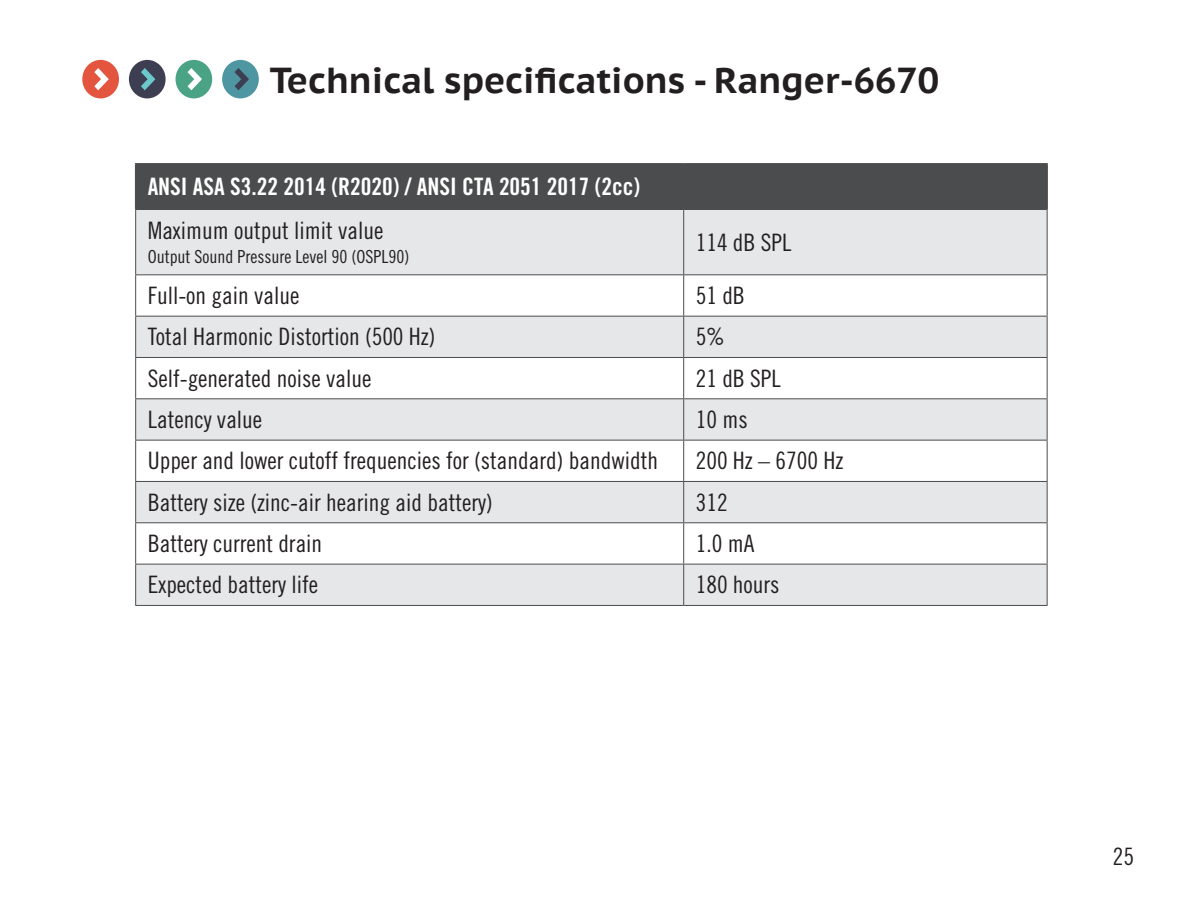
<style>
.page{position:relative;width:1188px;height:918px;background:#fff}
.page>*{position:absolute;margin:0;border:0;box-sizing:border-box;transform-origin:0 0}
.t1{font:700 36px "PT Sans Caption";color:#231f20}
.t2{font:24px "Trade Gothic LT Std Cn 18";color:#231f20}
.t3{font:24px "Trade Gothic LT Std Bd Cn 20";color:#fff}
.t4{font:18px "Trade Gothic LT Std Cn 18";color:#231f20}
</style>
<div class="page">
<div style="left:82px;top:60px;width:37px;height:38px;background:#e3553e;border-radius:50%"></div>
<svg style="left:94px;top:68px;width:15px;height:22px"></svg>
<div style="left:129px;top:60px;width:37px;height:38px;background:#3d3e52;border-radius:50%"></div>
<svg style="left:141px;top:68px;width:14px;height:22px"></svg>
<div style="left:176px;top:60px;width:36px;height:38px;background:#4ba385;border-radius:50%"></div>
<svg style="left:188px;top:68px;width:14px;height:22px"></svg>
<div style="left:222px;top:60px;width:37px;height:38px;background:#4d96a2;border-radius:50%"></div>
<svg style="left:235px;top:68px;width:14px;height:22px"></svg>
<div style="left:136px;top:165px;width:910px;height:44px;background:#4b4c4d"></div>
<svg style="left:136px;top:210px;width:911px;height:395px;fill:#e6e7e9"></svg>
<svg style="left:136px;top:358px;width:911px;height:206px"></svg>
<hr style="left:135px;top:163px;width:549px;height:2px;background:#4b4c4d">
<hr style="left:135px;top:165px;width:1px;height:44px;background:#4b4c4d">
<hr style="left:684px;top:163px;width:364px;height:2px;background:#4b4c4d">
<hr style="left:683px;top:165px;width:1px;height:44px;background:#4b4c4d">
<hr style="left:1046px;top:165px;width:2px;height:44px;background:#4b4c4d">
<hr style="left:135px;top:209px;width:549px;height:1px;background:#4b4c4d">
<hr style="left:135px;top:210px;width:1px;height:64px;background:#4b4c4d">
<hr style="left:684px;top:209px;width:364px;height:1px;background:#4b4c4d">
<hr style="left:683px;top:210px;width:1px;height:64px;background:#4b4c4d">
<hr style="left:1047px;top:210px;width:1px;height:64px;background:#4b4c4d">
<hr style="left:135px;top:274px;width:549px;height:1px;background:#4b4c4d">
<hr style="left:135px;top:275px;width:1px;height:41px;background:#4b4c4d">
<hr style="left:684px;top:274px;width:364px;height:1px;background:#4b4c4d">
<hr style="left:683px;top:275px;width:1px;height:41px;background:#4b4c4d">
<hr style="left:1047px;top:275px;width:1px;height:41px;background:#4b4c4d">
<hr style="left:135px;top:316px;width:549px;height:1px;background:#4b4c4d">
<hr style="left:135px;top:317px;width:1px;height:40px;background:#4b4c4d">
<hr style="left:684px;top:316px;width:364px;height:1px;background:#4b4c4d">
<hr style="left:683px;top:317px;width:1px;height:40px;background:#4b4c4d">
<hr style="left:1047px;top:317px;width:1px;height:40px;background:#4b4c4d">
<hr style="left:135px;top:357px;width:549px;height:1px;background:#4b4c4d">
<hr style="left:135px;top:358px;width:1px;height:40px;background:#4b4c4d">
<hr style="left:684px;top:357px;width:364px;height:1px;background:#4b4c4d">
<hr style="left:683px;top:358px;width:1px;height:40px;background:#4b4c4d">
<hr style="left:1047px;top:358px;width:1px;height:40px;background:#4b4c4d">
<hr style="left:135px;top:398px;width:549px;height:1px;background:#4b4c4d">
<hr style="left:135px;top:399px;width:1px;height:41px;background:#4b4c4d">
<hr style="left:684px;top:398px;width:364px;height:1px;background:#4b4c4d">
<hr style="left:683px;top:399px;width:1px;height:41px;background:#4b4c4d">
<hr style="left:1047px;top:399px;width:1px;height:41px;background:#4b4c4d">
<hr style="left:135px;top:440px;width:549px;height:1px;background:#4b4c4d">
<hr style="left:135px;top:441px;width:1px;height:40px;background:#4b4c4d">
<hr style="left:684px;top:440px;width:364px;height:1px;background:#4b4c4d">
<hr style="left:683px;top:441px;width:1px;height:40px;background:#4b4c4d">
<hr style="left:1047px;top:441px;width:1px;height:40px;background:#4b4c4d">
<hr style="left:135px;top:481px;width:549px;height:1px;background:#4b4c4d">
<hr style="left:135px;top:482px;width:1px;height:40px;background:#4b4c4d">
<hr style="left:684px;top:481px;width:364px;height:1px;background:#4b4c4d">
<hr style="left:683px;top:482px;width:1px;height:40px;background:#4b4c4d">
<hr style="left:1047px;top:482px;width:1px;height:40px;background:#4b4c4d">
<hr style="left:135px;top:522px;width:549px;height:1px;background:#4b4c4d">
<hr style="left:135px;top:523px;width:1px;height:41px;background:#4b4c4d">
<hr style="left:684px;top:522px;width:364px;height:1px;background:#4b4c4d">
<hr style="left:683px;top:523px;width:1px;height:41px;background:#4b4c4d">
<hr style="left:1047px;top:523px;width:1px;height:41px;background:#4b4c4d">
<hr style="left:135px;top:564px;width:549px;height:1px;background:#4b4c4d">
<hr style="left:135px;top:564px;width:1px;height:41px;background:#4b4c4d">
<hr style="left:684px;top:564px;width:364px;height:1px;background:#4b4c4d">
<hr style="left:683px;top:564px;width:1px;height:41px;background:#4b4c4d">
<hr style="left:1047px;top:564px;width:1px;height:41px;background:#4b4c4d">
<hr style="left:135px;top:605px;width:549px;height:1px;background:#4b4c4d">
<hr style="left:684px;top:605px;width:364px;height:1px;background:#4b4c4d">
<h1 class="t1" style="left:270px;top:56px;width:671px">Technical specifications - Ranger-6670</h1>
<p class="t3" style="left:148px;top:172px;width:494px">ANSI ASA S3.22 2014 (R2020) / ANSI CTA 2051 2017 (2cc)</p>
<p class="t2" style="left:148px;top:216px;width:237px">Maximum output limit value</p>
<p class="t4" style="left:148px;top:246px;width:263px">Output Sound Pressure Level 90 (OSPL90)</p>
<p class="t2" style="left:696px;top:228px;width:97px">114 dB SPL</p>
<p class="t2" style="left:148px;top:281px;width:153px">Full-on gain value</p>
<p class="t2" style="left:696px;top:281px;width:51px">51 dB</p>
<p class="t2" style="left:148px;top:323px;width:289px">Total Harmonic Distortion (500 Hz)</p>
<p class="t2" style="left:696px;top:323px;width:31px">5%</p>
<p class="t2" style="left:148px;top:364px;width:225px">Self-generated noise value</p>
<p class="t2" style="left:696px;top:364px;width:87px">21 dB SPL</p>
<p class="t2" style="left:148px;top:405px;width:116px">Latency value</p>
<p class="t2" style="left:696px;top:405px;width:53px">10 ms</p>
<p class="t2" style="left:148px;top:447px;width:512px">Upper and lower cutoff frequencies for (standard) bandwidth</p>
<p class="t2" style="left:696px;top:447px;width:149px">200 Hz – 6700 Hz</p>
<p class="t2" style="left:148px;top:488px;width:347px">Battery size (zinc-air hearing aid battery)</p>
<p class="t2" style="left:696px;top:488px;width:33px">312</p>
<p class="t2" style="left:148px;top:529px;width:176px">Battery current drain</p>
<p class="t2" style="left:696px;top:529px;width:60px">1.0 mA</p>
<p class="t2" style="left:148px;top:571px;width:172px">Expected battery life</p>
<p class="t2" style="left:696px;top:571px;width:85px">180 hours</p>
<p class="t2" style="left:1113px;top:843px;width:23px">25</p>
</div>
